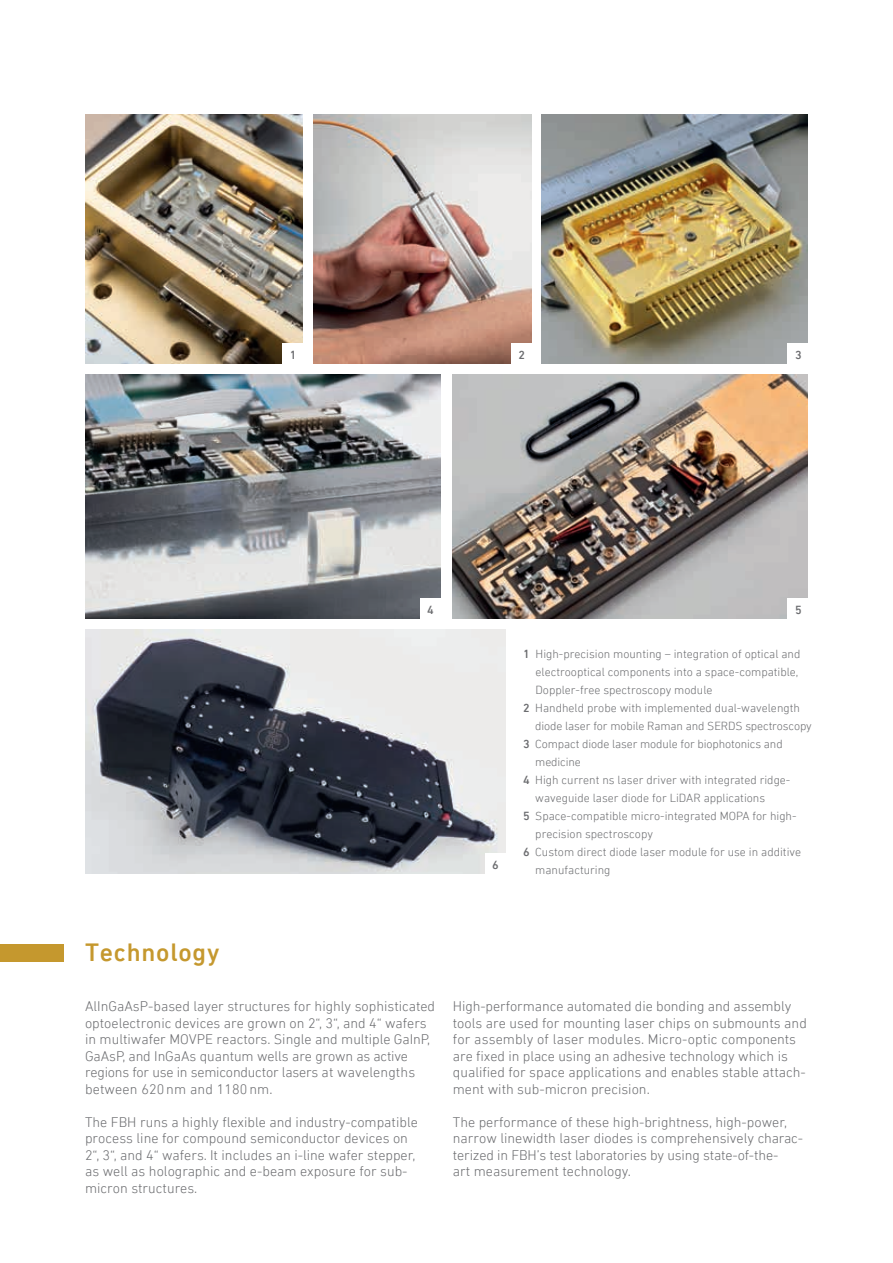
<style>
.page{position:relative;width:893px;height:1263px;background:#fff}
.page>*{position:absolute;margin:0;border:0;box-sizing:border-box;transform-origin:0 0}
.t1{font:500 25.5px "DIN Next LT Pro";letter-spacing:.03em;color:#c5982e}
.Copy_Text{font:300 14.25px/16.5px "DIN Next LT Pro";color:#6c6d70}
.BU{font:300 12px/18px "DIN Next LT Pro";color:#6c6d70}
.t2{font:500 12px "DIN Next LT Pro";color:#6c6d70}
.s1{font-weight:500}
</style>
<div class="page">
<div style="left:0;top:944px;width:63px;height:18px;background:#c5982e"></div>
<img style="left:85px;top:374px;width:355px;height:245px">
<img style="left:453px;top:374px;width:355px;height:245px">
<img style="left:85px;top:629px;width:420px;height:245px">
<img style="left:542px;top:115px;width:266px;height:249px">
<img style="left:313px;top:115px;width:218px;height:249px">
<img style="left:85px;top:115px;width:218px;height:249px">
<div style="left:283px;top:343px;width:21px;height:22px;background:#fff"></div>
<div style="left:420px;top:599px;width:21px;height:21px;background:#fff"></div>
<div style="left:485px;top:854px;width:21px;height:21px;background:#fff"></div>
<div style="left:788px;top:599px;width:21px;height:21px;background:#fff"></div>
<div style="left:511px;top:343px;width:21px;height:22px;background:#fff"></div>
<div style="left:788px;top:343px;width:21px;height:22px;background:#fff"></div>
<p class="t2" style="left:290px;top:348px;width:8px">1</p>
<p class="t2" style="left:518px;top:348px;width:8px">2</p>
<p class="t2" style="left:795px;top:348px;width:8px">3</p>
<p class="t2" style="left:427px;top:603px;width:8px">4</p>
<p class="t2" style="left:492px;top:858px;width:8px">6</p>
<p class="t2" style="left:795px;top:603px;width:8px">5</p>
<p class="BU" style="left:535px;top:645px;width:266px;text-indent:-12px"><span class="s1">1</span> High-precision mounting – integration of optical and electrooptical components into a space-compatible,<br>Doppler-free spectroscopy module</p>
<p class="BU" style="left:535px;top:699px;width:278px;text-indent:-12px"><span class="s1">2</span> Handheld probe with implemented dual-wavelength diode laser for mobile Raman and SERDS spectroscopy</p>
<p class="BU" style="left:535px;top:735px;width:249px;text-indent:-12px"><span class="s1">3</span> Compact diode laser module for biophotonics and medicine</p>
<p class="BU" style="left:535px;top:771px;width:257px;text-indent:-12px"><span class="s1">4</span> High current ns laser driver with integrated ridge&shy;waveguide laser diode for LiDAR applications</p>
<p class="BU" style="left:535px;top:807px;width:263px;text-indent:-12px"><span class="s1">5</span> Space-compatible micro-integrated MOPA for high&shy;precision spectroscopy</p>
<p class="BU" style="left:535px;top:843px;width:267px;text-indent:-12px"><span class="s1">6</span> Custom direct diode laser module for use in additive manufacturing</p>
<p class="t1" style="left:85px;top:938px;width:136px">Technology</p>
<p class="Copy_Text" style="left:85px;top:998px;width:352px">AlInGaAsP-based layer structures for highly sophisticated optoelectronic devices are grown on 2“, 3“, and 4“ wafers in multiwafer MOVPE reactors. Single and multiple GaInP, GaAsP, and InGaAs quantum wells are grown as active regions for use in semiconductor lasers at wavelengths between 620nm and 1180nm.</p>
<p class="Copy_Text" style="left:85px;top:1113px;width:334px">The FBH runs a highly flexible and industry-compatible process line for compound semiconductor devices on 2“, 3“, and 4“ wafers. It includes an i-line wafer stepper, as well as holographic and e-beam exposure for sub&shy;micron structures.</p>
<p class="Copy_Text" style="left:453px;top:998px;width:356px">High-performance automated die bonding and assembly tools are used for mounting laser chips on submounts and for assembly of laser modules. Micro-optic components are fixed in place using an adhesive technology which is qualified for space applications and enables stable attach&shy;ment with sub-micron precision.</p>
<p class="Copy_Text" style="left:453px;top:1113px;width:352px">The performance of these high-brightness, high-power, narrow linewidth laser diodes is comprehensively charac&shy;terized in FBH’s test laboratories by using state-of-the-<br>art measurement technology.</p>
</div>
